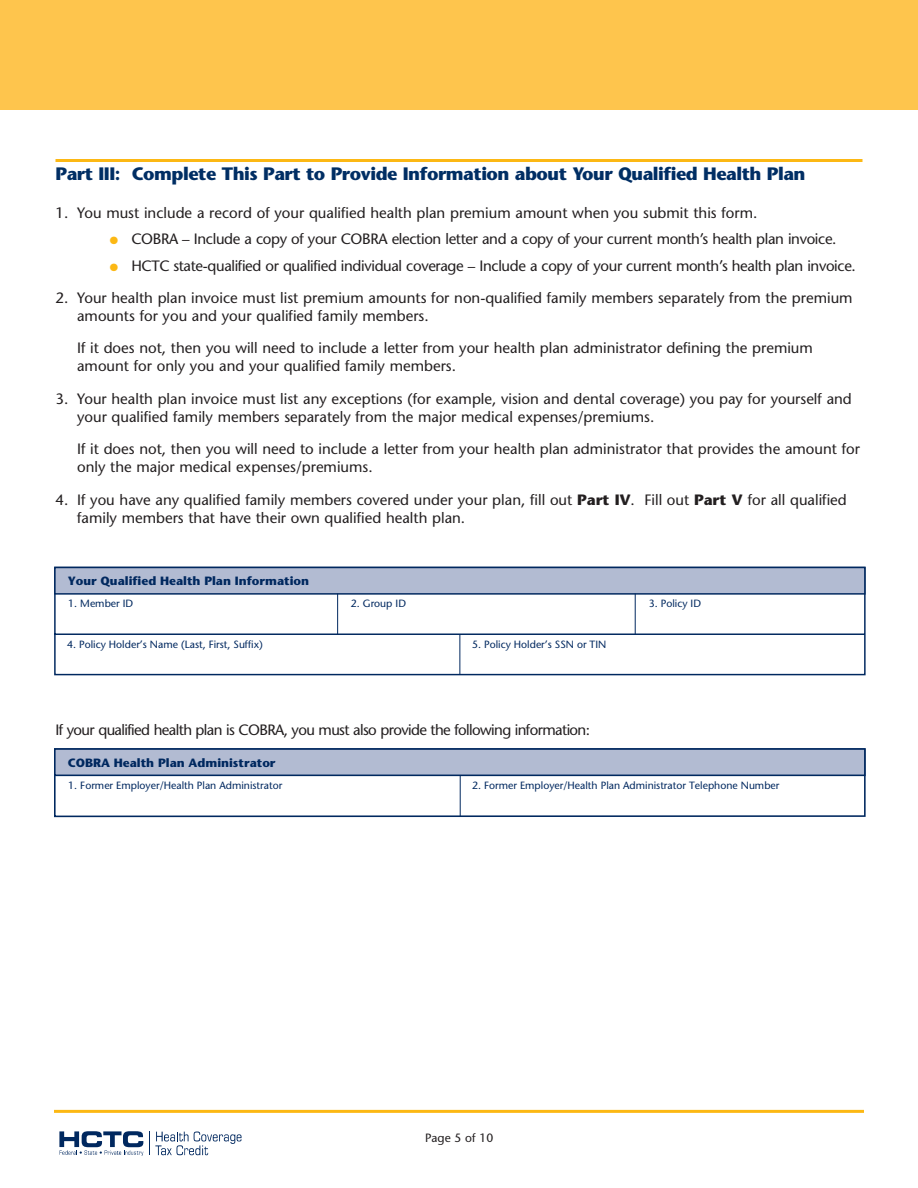
<style>
.page{position:relative;width:918px;height:1188px;background:#fff}
.page>*{position:absolute;margin:0;border:0;box-sizing:border-box;transform-origin:0 0}
.t1{font:700 18px "Stone Sans";letter-spacing:-.025em;color:#002e64}
.t2{font:15px/18px "Stone Sans";color:#231f20}
.t3{font:15px "Stone Sans";letter-spacing:-.025em;color:#231f20}
.t4{font:15px "Stone Sans";letter-spacing:-.04em;color:#231f20}
.t5{font:700 12px "Stone Sans";color:#00285f}
.t6{font:12px "Stone Sans";color:#231f20}
.t7{font:10.5px "Stone Sans";color:#00285f}
.s1{color:#fcb814}
.s2{font-weight:700}
</style>
<div class="page">
<svg style="left:155px;top:1131px;width:87px;height:24px"></svg>
<svg style="left:59px;top:1131px;width:84px;height:25px"></svg>
<hr style="left:54px;top:1110px;width:810px;height:3px;background:#fcb814">
<div style="left:0;top:0;width:918px;height:110px;background:#fec54d"></div>
<div style="left:54px;top:748px;width:812px;height:69px;border:2px solid #00285f"></div>
<div style="left:55px;top:749px;width:810px;height:26px;background:#b2bbd2"></div>
<div style="left:54px;top:748px;width:812px;height:28px;border:2px solid #00285f"></div>
<hr style="left:460px;top:776px;width:1px;height:40px;background:#00285f">
<hr style="left:56px;top:159px;width:807px;height:3px;background:#fcb814">
<svg style="left:54px;top:595px;width:812px;height:80px"></svg>
<div style="left:55px;top:567px;width:810px;height:27px;background:#b2bbd2"></div>
<div style="left:54px;top:567px;width:812px;height:28px;border:1px solid #00285f"></div>
<hr style="left:337px;top:594px;width:1px;height:40px;background:#00285f">
<hr style="left:459px;top:634px;width:1px;height:41px;background:#00285f">
<hr style="left:635px;top:594px;width:1px;height:40px;background:#00285f">
<p class="t1" style="left:56px;top:167px;width:752px">Part III: Complete This Part to Provide Information about Your Qualified Health Plan</p>
<p class="t2" style="left:56px;top:205px;width:703px">1. You must include a record of your qualified health plan premium amount when you submit this form.</p>
<p class="t3" style="left:110px;top:233px;width:728px"><span class="s1">●</span> COBRA – Include a copy of your COBRA election letter and a copy of your current month’s health plan invoice.</p>
<p class="t3" style="left:110px;top:260px;width:748px"><span class="s1">●</span> HCTC state-qualified or qualified individual coverage – Include a copy of your current month’s health plan invoice.</p>
<p class="t2" style="left:77px;top:290px;width:777px;text-indent:-22px">2. Your health plan invoice must list premium amounts for non-qualified family members separately from the premium amounts for you and your qualified family members.</p>
<p class="t2" style="left:77px;top:341px;width:737px">If it does not, then you will need to include a letter from your health plan administrator defining the premium amount for only you and your qualified family members.</p>
<p class="t2" style="left:77px;top:391px;width:776px;text-indent:-22px">3. Your health plan invoice must list any exceptions (for example, vision and dental coverage) you pay for yourself and your qualified family members separately from the major medical expenses/premiums.</p>
<p class="t2" style="left:77px;top:442px;width:784px">If it does not, then you will need to include a letter from your health plan administrator that provides the amount for only the major medical expenses/premiums.</p>
<p class="t2" style="left:77px;top:492px;width:771px;text-indent:-22px">4. If you have any qualified family members covered under your plan, fill out <span class="s2">Part IV</span>. Fill out <span class="s2">Part V</span> for all qualified family members that have their own qualified health plan.</p>
<p class="t5" style="left:68px;top:576px;width:243px">Your Qualified Health Plan Information</p>
<p class="t7" style="left:68px;top:599px;width:67px">1. Member ID</p>
<p class="t7" style="left:351px;top:599px;width:57px">2. Group ID</p>
<p class="t7" style="left:67px;top:640px;width:197px">4. Policy Holder’s Name (Last, First, Suffix)</p>
<p class="t7" style="left:472px;top:640px;width:136px">5. Policy Holder’s SSN or TIN</p>
<p class="t4" style="left:55px;top:724px;width:536px">If your qualified health plan is COBRA, you must also provide the following information:</p>
<p class="t7" style="left:649px;top:599px;width:54px">3. Policy ID</p>
<p class="t5" style="left:68px;top:758px;width:209px">COBRA Health Plan Administrator</p>
<p class="t7" style="left:68px;top:782px;width:216px">1. Former Employer/Health Plan Administrator</p>
<p class="t7" style="left:472px;top:782px;width:309px">2. Former Employer/Health Plan Administrator Telephone Number</p>
<p class="t6" style="left:425px;top:1133px;width:70px">Page 5 of 10</p>
</div>
